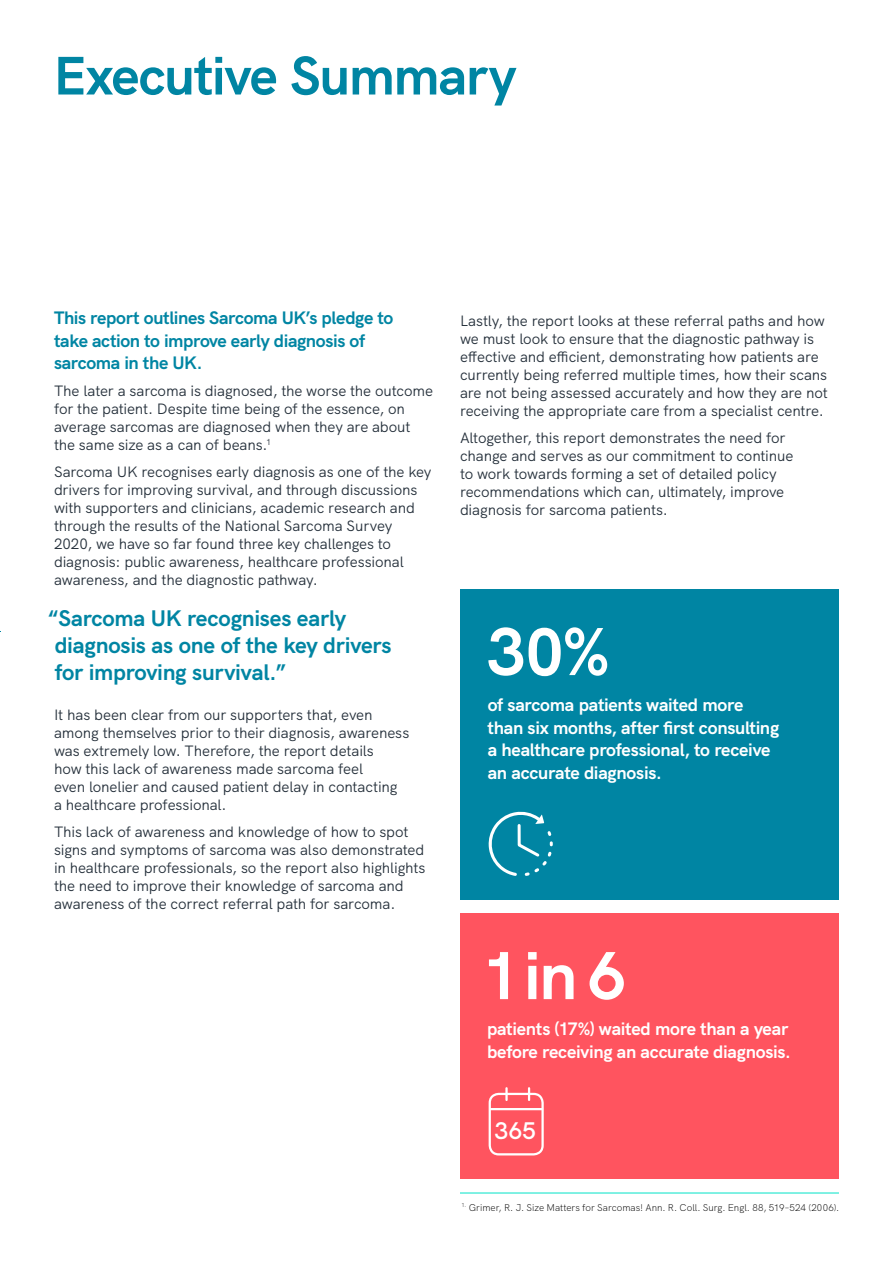
<style>
.page{position:relative;width:893px;height:1263px;background:#fff}
.page>*{position:absolute;margin:0;border:0;box-sizing:border-box;transform-origin:0 0}
.t1{font:700 67.5px "HK Grotesk";color:#fff}
.t2{font:700 54px "HK Grotesk";letter-spacing:-.02em;color:#0085a3}
.t3{font:600 24px "HK Grotesk";color:#fff}
.t4{font:700 22.5px/27px "HK Grotesk";letter-spacing:-.01em;color:#0085a3}
.t5{font:700 18px/22.5px "HK Grotesk";letter-spacing:-.015em;color:#fff}
.t6{font:700 18px/22.5px "HK Grotesk";letter-spacing:-.02em;color:#0085a3}
.t7{font:15px/18px "HK Grotesk";letter-spacing:-.01em;color:#25303b}
.t8{font:300 9.75px "HK Grotesk";color:#000}
</style>
<div class="page">
<div style="left:460px;top:914px;width:379px;height:265px;background:#ff545f"></div>
<hr style="left:460px;top:1192px;width:379px;height:1px;background:#00e3c7">
<div style="left:460px;top:590px;width:379px;height:310px;background:#0085a3"></div>
<svg style="left:485px;top:811px;width:71px;height:103px"></svg>
<div style="left:489px;top:1093px;width:55px;height:62px;border:2px solid #fff;border-radius:9px"></div>
<hr style="left:489px;top:1108px;width:54px;height:2px;background:#fff">
<svg style="left:505px;top:1088px;width:3px;height:12px"></svg>
<svg style="left:528px;top:1088px;width:2px;height:12px"></svg>
<h2 class="t2" style="left:54px;top:34px;width:464px">Executive Summary</h2>
<p class="t6" style="left:54px;top:305px;width:341px">This report outlines Sarcoma UK’s pledge to take action to improve early diagnosis of sarcoma in the UK.</p>
<p class="t7" style="left:54px;top:380px;width:380px">The later a sarcoma is diagnosed, the worse the outcome for the patient. Despite time being of the essence, on average sarcomas are diagnosed when they are about the same size as a can of beans.<sup>1</sup></p>
<p class="t7" style="left:54px;top:461px;width:379px">Sarcoma UK recognises early diagnosis as one of the key drivers for improving survival, and through discussions with supporters and clinicians, academic research and through the results of the National Sarcoma Survey 2020, we have so far found three key challenges to diagnosis: public awareness, healthcare professional awareness, and the diagnostic pathway.</p>
<h3 class="t4" style="left:48px;top:602px;width:345px">“Sarcoma UK recognises early diagnosis as one of the key drivers for improving survival.”</h3>
<p class="t7" style="left:54px;top:704px;width:357px">It has been clear from our supporters that, even among themselves prior to their diagnosis, awareness was extremely low. Therefore, the report details<br>how this lack of awareness made sarcoma feel<br>even lonelier and caused patient delay in contacting a healthcare professional.</p>
<p class="t7" style="left:54px;top:821px;width:373px">This lack of awareness and knowledge of how to spot signs and symptoms of sarcoma was also demonstrated in healthcare professionals, so the report also highlights the need to improve their knowledge of sarcoma and awareness of the correct referral path for sarcoma.</p>
<p class="t7" style="left:460px;top:310px;width:369px">Lastly, the report looks at these referral paths and how we must look to ensure that the diagnostic pathway is effective and efficient, demonstrating how patients are currently being referred multiple times, how their scans are not being assessed accurately and how they are not receiving the appropriate care from a specialist centre.</p>
<p class="t7" style="left:460px;top:427px;width:335px">Altogether, this report demonstrates the need for change and serves as our commitment to continue to work towards forming a set of detailed policy recommendations which can, ultimately, improve diagnosis for sarcoma patients.</p>
<h1 class="t1" style="left:486px;top:599px;width:125px">30%</h1>
<p class="t5" style="left:488px;top:692px;width:293px">of sarcoma patients waited more than six months, after first consulting a healthcare professional, to receive an accurate diagnosis.</p>
<h1 class="t1" style="left:481px;top:923px;width:147px">1 in 6</h1>
<p class="t5" style="left:487px;top:1016px;width:305px">patients (17%) waited more than a year before receiving an accurate diagnosis.</p>
<h3 class="t3" style="left:494px;top:1112px;width:43px">365</h3>
<p class="t8" style="left:462px;top:1200px;width:379px"><sup>1.</sup> Grimer, R. J. Size Matters for Sarcomas! Ann. R. Coll. Surg. Engl. 88, 519–524 (2006).</p>
</div>
